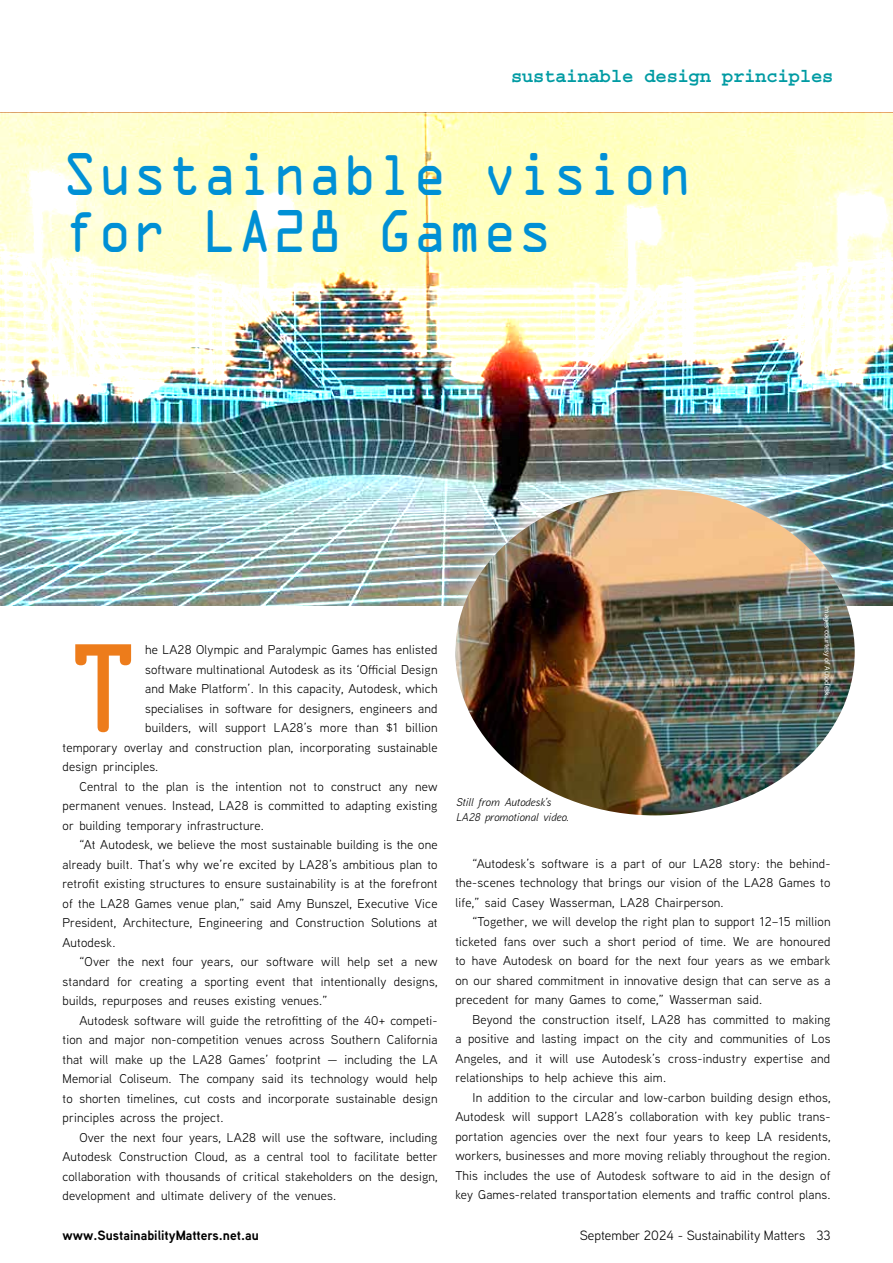
<style>
.page{position:relative;width:893px;height:1263px;background:#fff}
.page>*{position:absolute;margin:0;border:0;box-sizing:border-box;transform-origin:0 0}
.t1{font:112.95px "OCRA Std";color:#ed7c1b}
.t2{font:54px/57px "OCRA Std";color:#0090d5;scale:.9 1}
.t3{font:700 19.5px "Courier Std";letter-spacing:-.03em;color:#009ba3}
.t4{font:13.5px "Aaux Next";color:#000}
.t5{font:700 13.5px "Aaux Next";color:#000}
.t6{font:12.75px/19.5px "Aaux Next";letter-spacing:.015em;color:#000;text-align:justify}
.t7{font:italic 11.25px/15px "Aaux Next";letter-spacing:.015em;color:#000}
.t8{font:7.5px "Myriad Pro";color:#fff}
</style>
<div class="page">
<img style="left:1px;top:113px;width:892px;height:493px">
<img style="left:436px;top:470px;width:438px;height:346px">
<img style="left:455px;top:489px;width:400px;height:326px">
<h3 class="t3" style="left:511px;top:66px;width:324px">sustainable design principles</h3>
<h2 class="t2" style="left:63px;top:150px;width:701px">Sustainable vision for LA28 Games</h2>
<h1 class="t1" style="left:63px;top:639px;width:83px">T</h1>
<p class="t6" style="left:145px;top:640px;width:294px">he LA28 Olympic and Paralympic Games has enlisted</p>
<p class="t6" style="left:145px;top:659px;width:294px">software multinational Autodesk as its ‘Official Design</p>
<p class="t6" style="left:145px;top:678px;width:294px">and Make Platform’. In this capacity, Autodesk, which</p>
<p class="t6" style="left:145px;top:698px;width:294px">specialises in software for designers, engineers and</p>
<p class="t6" style="left:145px;top:717px;width:294px">builders, will support LA28’s more than $1 billion</p>
<p class="t6" style="left:63px;top:737px;width:377px">temporary overlay and construction plan, incorporating sustainable</p>
<p class="t6" style="left:63px;top:756px;width:97px">design principles.</p>
<p class="t6" style="left:80px;top:776px;width:360px">Central to the plan is the intention not to construct any new</p>
<p class="t6" style="left:63px;top:795px;width:377px">permanent venues. Instead, LA28 is committed to adapting existing</p>
<p class="t6" style="left:63px;top:815px;width:203px">or building temporary infrastructure.</p>
<p class="t6" style="left:80px;top:834px;width:360px">“At Autodesk, we believe the most sustainable building is the one</p>
<p class="t6" style="left:63px;top:854px;width:377px">already built. That’s why we’re excited by LA28’s ambitious plan to</p>
<p class="t6" style="left:63px;top:873px;width:377px">retrofit existing structures to ensure sustainability is at the forefront</p>
<p class="t6" style="left:63px;top:893px;width:377px">of the LA28 Games venue plan,” said Amy Bunszel, Executive Vice</p>
<p class="t6" style="left:63px;top:912px;width:377px">President, Architecture, Engineering and Construction Solutions at</p>
<p class="t6" style="left:63px;top:932px;width:54px">Autodesk.</p>
<p class="t6" style="left:80px;top:951px;width:359px">“Over the next four years, our software will help set a new</p>
<p class="t6" style="left:63px;top:971px;width:377px">standard for creating a sporting event that intentionally designs,</p>
<p class="t6" style="left:63px;top:990px;width:266px">builds, repurposes and reuses existing venues.”</p>
<p class="t6" style="left:80px;top:1010px;width:360px">Autodesk software will guide the retrofitting of the 40+ competi-</p>
<p class="t6" style="left:63px;top:1029px;width:377px">tion and major non-competition venues across Southern California</p>
<p class="t6" style="left:63px;top:1049px;width:377px">that will make up the LA28 Games’ footprint — including the LA</p>
<p class="t6" style="left:63px;top:1068px;width:377px">Memorial Coliseum. The company said its technology would help</p>
<p class="t6" style="left:63px;top:1088px;width:377px">to shorten timelines, cut costs and incorporate sustainable design</p>
<p class="t6" style="left:63px;top:1107px;width:162px">principles across the project.</p>
<p class="t6" style="left:80px;top:1127px;width:360px">Over the next four years, LA28 will use the software, including</p>
<p class="t6" style="left:63px;top:1146px;width:377px">Autodesk Construction Cloud, as a central tool to facilitate better</p>
<p class="t6" style="left:63px;top:1166px;width:377px">collaboration with thousands of critical stakeholders on the design,</p>
<p class="t6" style="left:63px;top:1185px;width:275px">development and ultimate delivery of the venues.</p>
<p class="t7" style="left:456px;top:794px;width:114px">Still from Autodesk’s<br>LA28 promotional video.</p>
<p class="t8" style="left:832px;top:605px;width:93px;rotate:90deg">Images courtesy of Autodesk.</p>
<p class="t6" style="left:455px;top:853px;width:377px;text-indent:17px">“Autodesk’s software is a part of our LA28 story: the behind&shy;the-scenes technology that brings our vision of the LA28 Games to life,” said Casey Wasserman, LA28 Chairperson.</p>
<p class="t6" style="left:455px;top:912px;width:377px;text-indent:17px">“Together, we will develop the right plan to support 12–15 million ticketed fans over such a short period of time. We are honoured to have Autodesk on board for the next four years as we embark on our shared commitment in innovative design that can serve as a precedent for many Games to come,” Wasserman said.</p>
<p class="t6" style="left:455px;top:1009px;width:377px;text-indent:17px">Beyond the construction itself, LA28 has committed to making a positive and lasting impact on the city and communities of Los Angeles, and it will use Autodesk’s cross-industry expertise and relationships to help achieve this aim.</p>
<p class="t6" style="left:455px;top:1087px;width:377px;text-indent:17px">In addition to the circular and low-carbon building design ethos, Autodesk will support LA28’s collaboration with key public trans&shy;portation agencies over the next four years to keep LA residents, workers, businesses and more moving reliably throughout the region.<br>This includes the use of Autodesk software to aid in the design of key Games-related transportation elements and traffic control plans.</p>
<p class="t5" style="left:63px;top:1225px;width:198px">www.SustainabilityMatters.net.au</p>
<p class="t4" style="left:580px;top:1226px;width:252px">September 2024 - Sustainability Matters 33</p>
</div>
